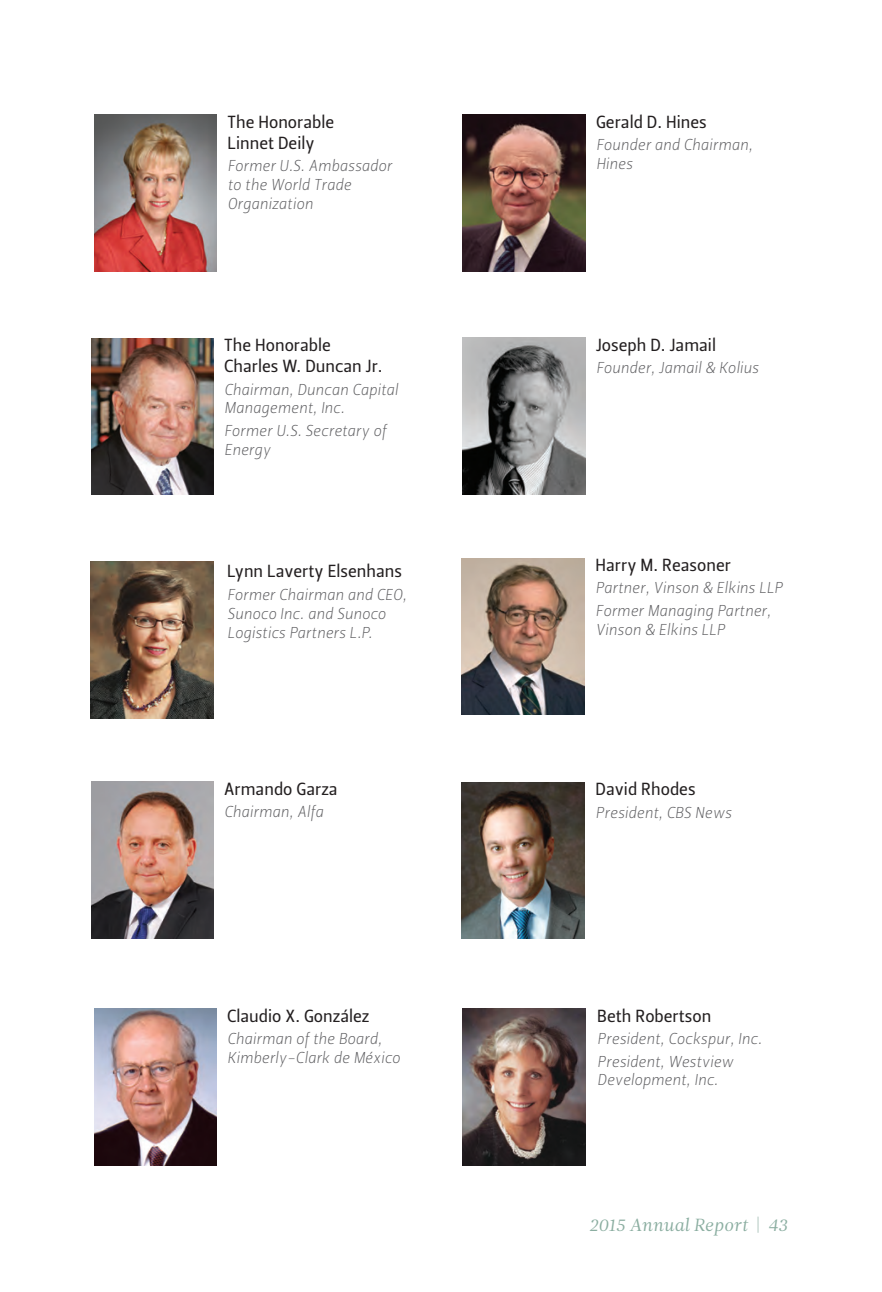
<style>
.page{position:relative;width:882px;height:1292px;background:#fff}
.page>*{position:absolute;margin:0;border:0;box-sizing:border-box;transform-origin:0 0}
.t1{font:17.5px/21px "Leitura Sans Grot 2";color:#231f20}
.t2{font:17.5px "Leitura News Italic 1";color:#8baea1}
.t3{font:15.75px/18.9px "Leitura Sans Italic 1";color:#5f5f62}
.s1{font-family:"Leitura News Roman 1"}
</style>
<div class="page">
<img style="left:94px;top:1008px;width:123px;height:157px">
<img style="left:461px;top:558px;width:123px;height:156px">
<img style="left:461px;top:782px;width:123px;height:157px">
<img style="left:463px;top:1008px;width:123px;height:157px">
<img style="left:91px;top:562px;width:123px;height:156px">
<img style="left:463px;top:338px;width:123px;height:156px">
<img style="left:91px;top:782px;width:123px;height:156px">
<img style="left:463px;top:115px;width:123px;height:156px">
<img style="left:91px;top:338px;width:123px;height:157px">
<img style="left:94px;top:115px;width:123px;height:156px">
<p class="t1" style="left:228px;top:111px;width:108px">The Honorable<br>Linnet Deily</p>
<p class="t3" style="left:228px;top:157px;width:166px">Former U.S. Ambassador to the World Trade<br>Organization</p>
<p class="t1" style="left:224px;top:335px;width:160px">The Honorable<br>Charles W. Duncan Jr.</p>
<p class="t3" style="left:224px;top:380px;width:176px">Chairman, Duncan Capital<br>Management, Inc.</p>
<p class="t3" style="left:224px;top:421px;width:164px">Former U.S. Secretary of<br>Energy</p>
<p class="t1" style="left:227px;top:561px;width:176px">Lynn Laverty Elsenhans</p>
<p class="t3" style="left:227px;top:585px;width:181px">Former Chairman and CEO,<br>Sunoco Inc. and Sunoco<br>Logistics Partners L.P.</p>
<p class="t1" style="left:224px;top:778px;width:115px">Armando Garza</p>
<p class="t3" style="left:224px;top:802px;width:101px">Chairman, Alfa</p>
<p class="t1" style="left:227px;top:1005px;width:144px">Claudio X. González</p>
<p class="t3" style="left:227px;top:1029px;width:175px">Chairman of the Board,<br>Kimberly-Clark de México</p>
<p class="t1" style="left:596px;top:111px;width:112px">Gerald D. Hines</p>
<p class="t3" style="left:596px;top:136px;width:158px">Founder and Chairman,<br>Hines</p>
<p class="t1" style="left:596px;top:335px;width:121px">Joseph D. Jamail</p>
<p class="t3" style="left:596px;top:359px;width:164px">Founder, Jamail &amp; Kolius</p>
<p class="t1" style="left:596px;top:555px;width:137px">Harry M. Reasoner</p>
<p class="t3" style="left:596px;top:577px;width:189px;line-height:22.4px">Partner, Vinson &amp; Elkins LLP<br>Former Managing Partner,</p>
<p class="t3" style="left:596px;top:620px;width:131px">Vinson &amp; Elkins LLP</p>
<p class="t1" style="left:596px;top:779px;width:102px">David Rhodes</p>
<p class="t3" style="left:596px;top:803px;width:137px">President, CBS News</p>
<p class="t1" style="left:597px;top:1005px;width:116px">Beth Robertson</p>
<p class="t3" style="left:597px;top:1027px;width:166px;line-height:22.4px">President, Cockspur, Inc.<br>President, Westview</p>
<p class="t3" style="left:597px;top:1070px;width:122px">Development, Inc.</p>
<p class="t2" style="left:589px;top:1214px;width:200px">2015 Annual Report <span class="s1">|</span> 43</p>
</div>
